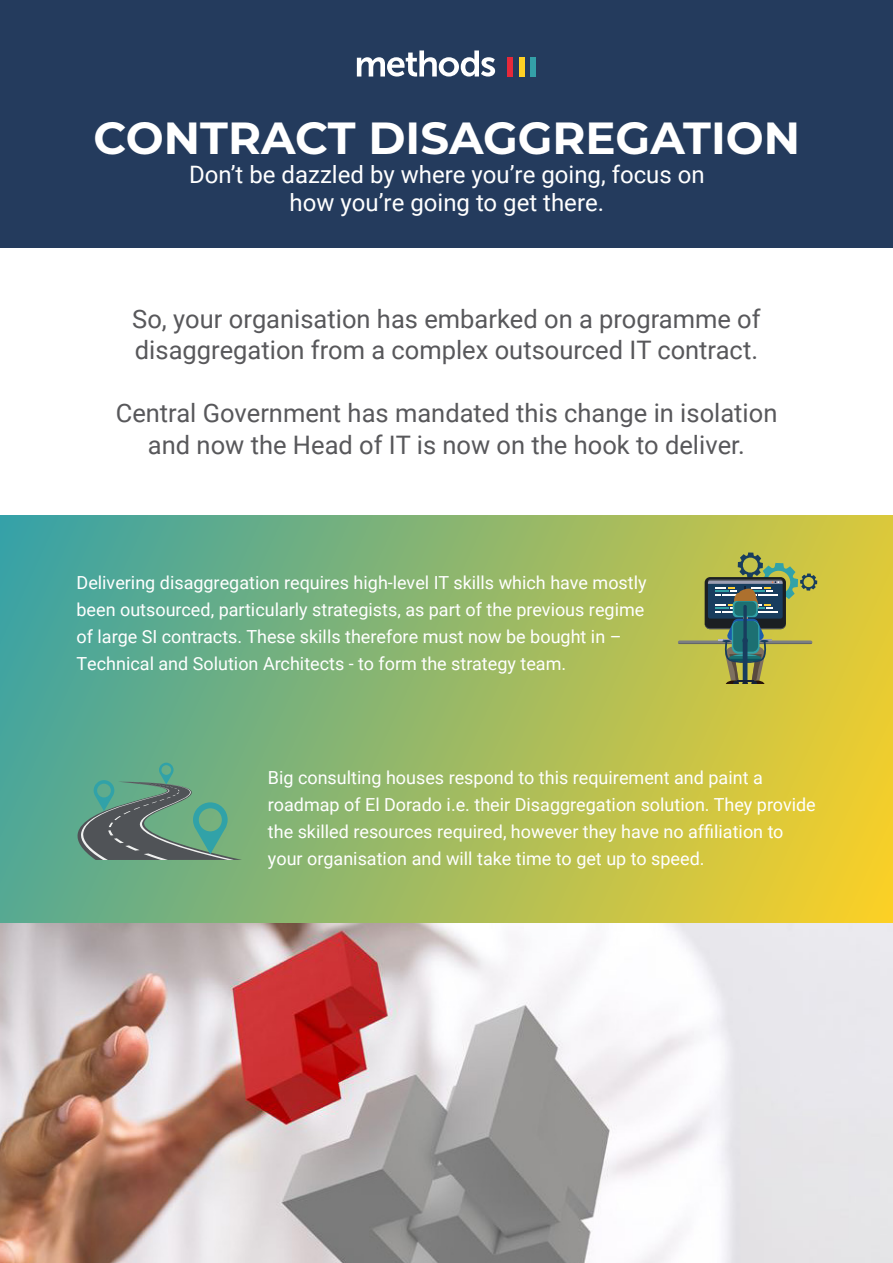
<style>
.page{position:relative;width:893px;height:1263px;background:#fff}
.page>*{position:absolute;margin:0;border:0;box-sizing:border-box;transform-origin:0 0}
.t1{font:700 45px "Montserrat";color:#fff}
.t2{font:25.5px/31.5px "Roboto";color:#58585b}
.t3{font:24px/28.5px "Roboto";color:#fff;text-align:center}
.t4{font:18px/27px "Roboto";color:#fff}
</style>
<div class="page">
<div style="left:0;top:0;width:893px;height:247px;background:#243b5d"></div>
<svg style="left:0;top:515px;width:893px;height:408px;background:#98b866"></svg>
<svg style="left:357px;top:50px;width:138px;height:27px"></svg>
<div style="left:507px;top:57px;width:6px;height:19px;background:#e6293a"></div>
<div style="left:519px;top:57px;width:5px;height:19px;background:#ffd124"></div>
<div style="left:530px;top:57px;width:6px;height:19px;background:#34a0a8"></div>
<svg style="left:678px;top:552px;width:139px;height:131px;background:#919c53"></svg>
<svg style="left:77px;top:763px;width:165px;height:97px;background:#63937c"></svg>
<img style="left:0;top:923px;width:893px;height:340px">
<p class="t1" style="left:94px;top:106px;width:708px">CONTRACT DISAGGREGATION</p>
<p class="t3" style="left:189px;top:159px;width:517px">Don’t be dazzled by where you’re going, focus on how you’re going to get there.</p>
<p class="t2" style="left:132px;top:302px;width:630px">So, your organisation has embarked on a programme of disaggregation from a complex outsourced IT contract.</p>
<p class="t2" style="left:116px;top:397px;width:663px;text-align:center">Central Government has mandated this change in isolation and now the Head of IT is now on the hook to deliver.</p>
<p class="t4" style="left:77px;top:569px;width:572px">Delivering disaggregation requires high-level IT skills which have mostly been outsourced, particularly strategists, as part of the previous regime of large SI contracts. These skills therefore must now be bought in – Technical and Solution Architects - to form the strategy team.</p>
<p class="t4" style="left:268px;top:764px;width:549px">Big consulting houses respond to this requirement and paint a roadmap of El Dorado i.e. their Disaggregation solution. They provide the skilled resources required, however they have no affiliation to your organisation and will take time to get up to speed.</p>
</div>
